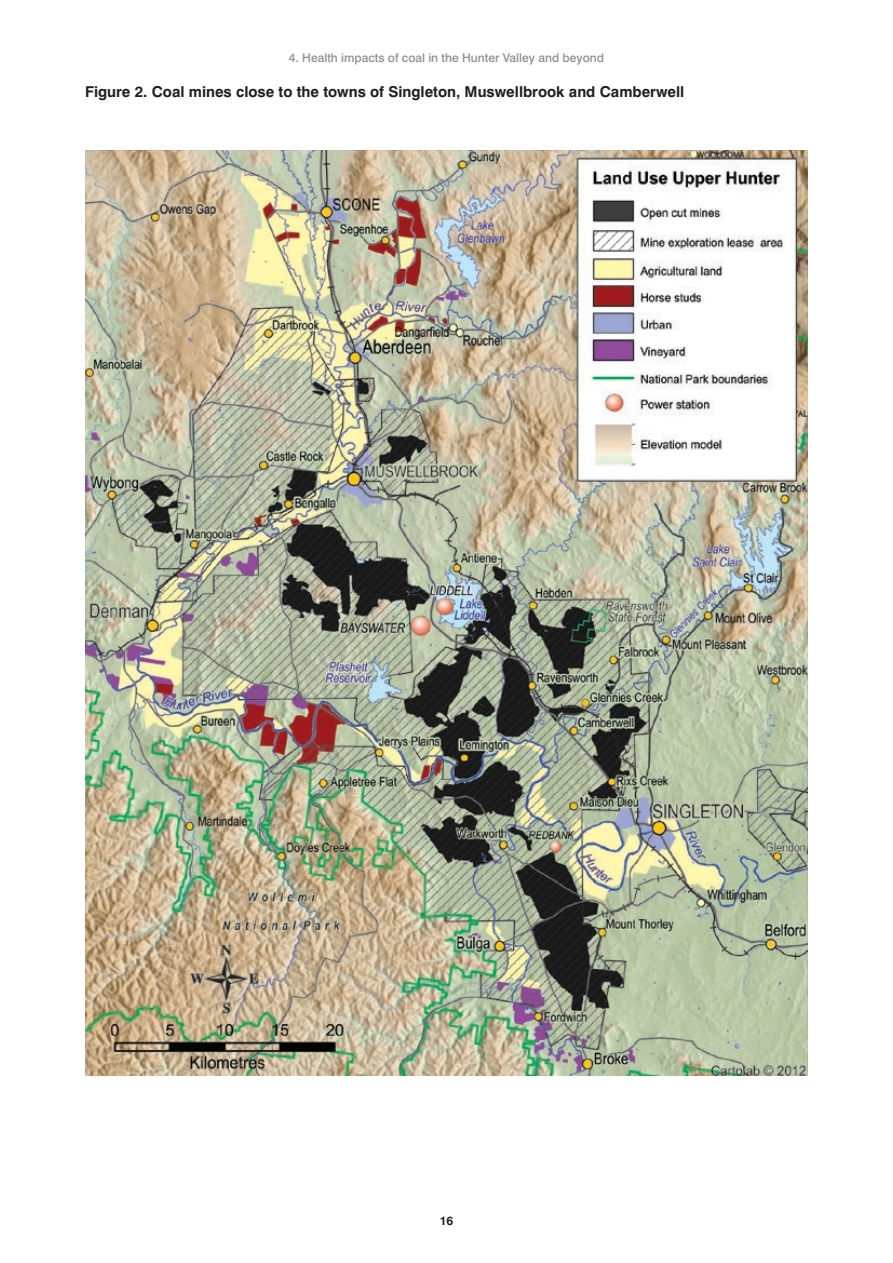
<style>
.page{position:relative;width:893px;height:1263px;background:#fff}
.page>*{position:absolute;margin:0;border:0;box-sizing:border-box;transform-origin:0 0}
.t1{font:700 15px "Swiss 721 BT";color:#231f20}
.t2{font:500 12px "Swiss 721 BT";color:#938e8d}
.t3{font:700 12px "Swiss 721 BT";color:#231f20}
</style>
<div class="page">
<img style="left:85px;top:150px;width:723px;height:926px">
<p class="t2" style="left:289px;top:50px;width:317px">4. Health impacts of coal in the Hunter Valley and beyond</p>
<p class="t1" style="left:85px;top:83px;width:601px">Figure 2. Coal mines close to the towns of Singleton, Muswellbrook and Camberwell</p>
<p class="t3" style="left:440px;top:1214px;width:15px">16</p>
</div>
